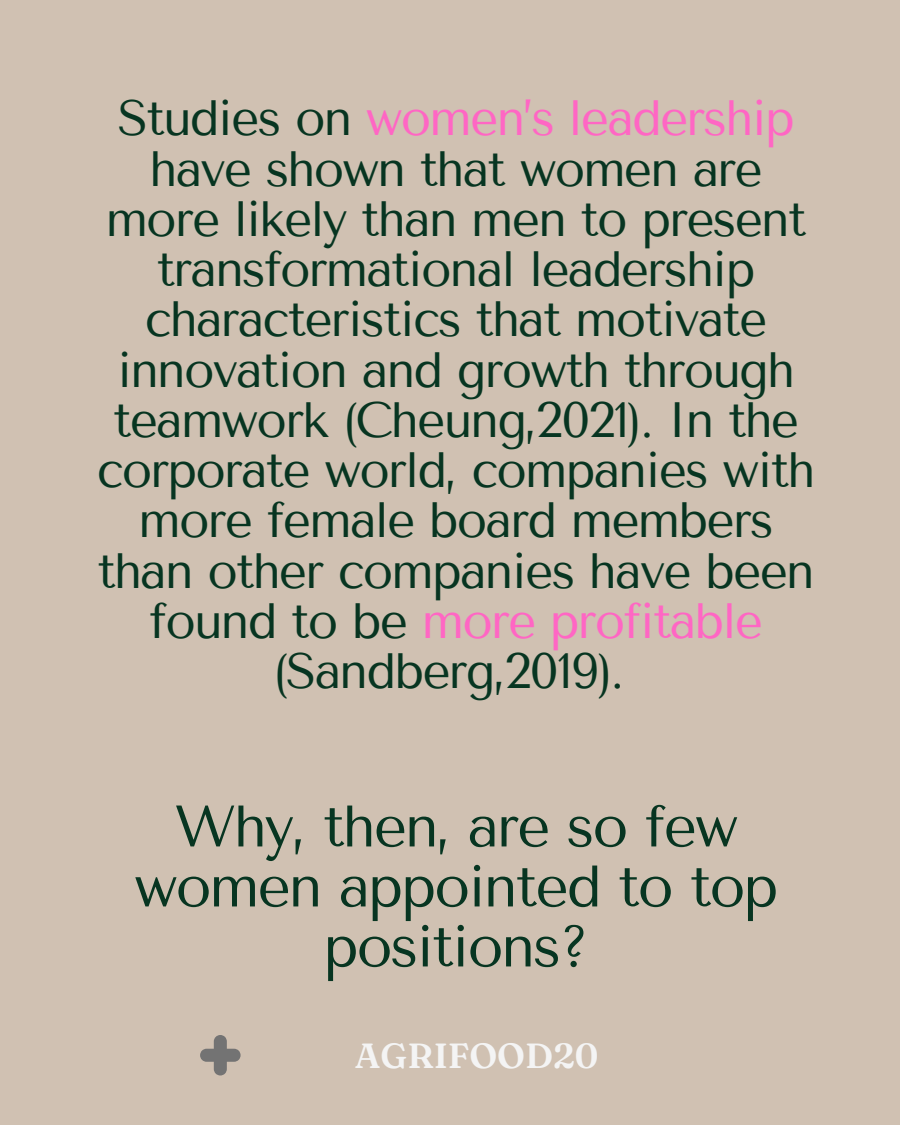
<style>
.page{position:relative;width:900px;height:1125px;background:#d0c1b2}
.page>*{position:absolute;margin:0;border:0;box-sizing:border-box;transform-origin:0 0}
.t1{font:58.4px/60px "Tenor Sans";letter-spacing:-.04em;color:#073521;text-align:center}
.t2{font:49.4px/50.2px "Tenor Sans";letter-spacing:-.04em;color:#073521;text-align:center}
.t3{font:600 34.9px "Fraunces 9 pt";color:#f4f4f4}
.s1{color:#ff66c4}
</style>
<div class="page">
<svg style="left:200px;top:1035px;width:41px;height:40px"></svg>
<p class="t2" style="left:97px;top:94px;width:720px">Studies on <span class="s1">women’s leadership </span>have shown that women are more likely than men to present transformational leadership characteristics that motivate innovation and growth through teamwork (Cheung,2021). In the corporate world, companies with more female board members than other companies have been found to be <span class="s1">more profitable </span>(Sandberg,2019).</p>
<p class="t1" style="left:134px;top:797px;width:646px">Why, then, are so few women appointed to top positions?</p>
<p class="t3" style="left:355px;top:1034px;width:245px">AGRIFOOD20</p>
</div>
